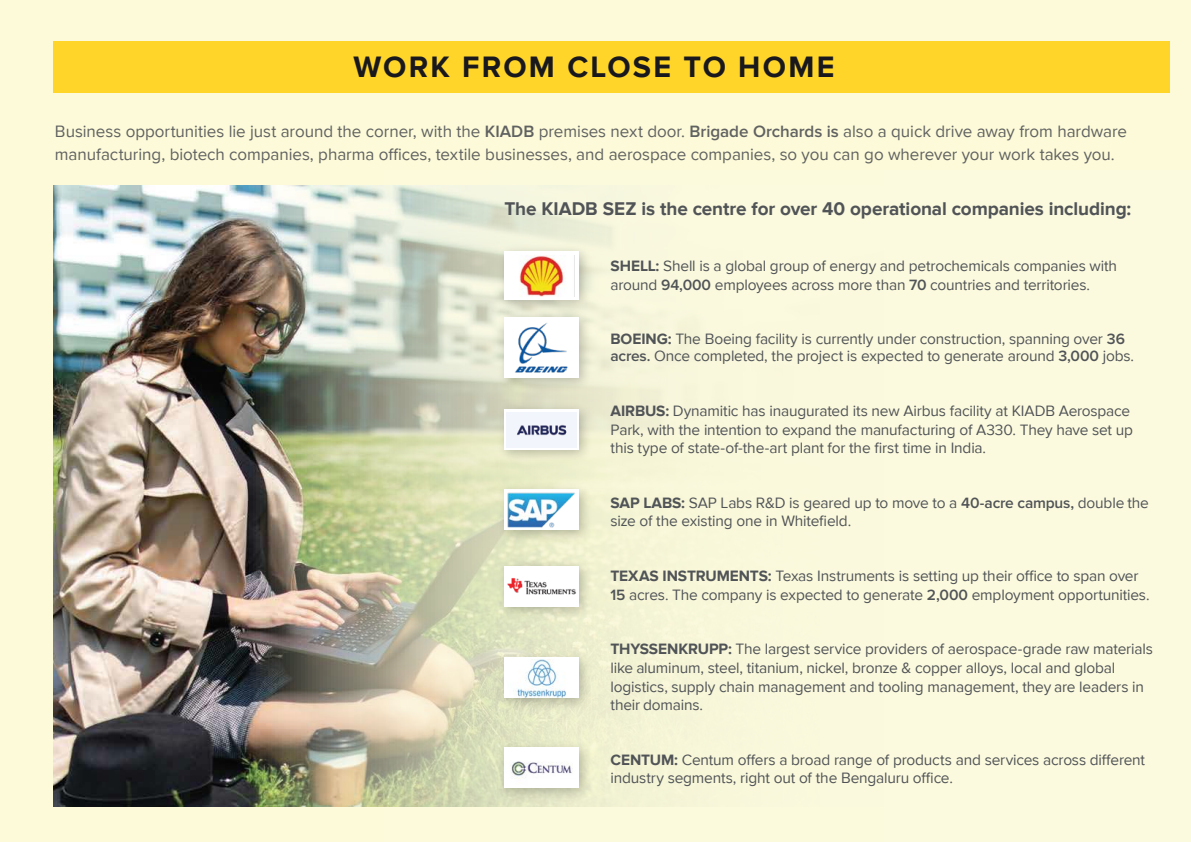
<style>
.page{position:relative;width:1191px;height:842px;background:#fcfad8}
.page>*{position:absolute;margin:0;border:0;box-sizing:border-box;transform-origin:0 0}
.t1{font:700 30.4px "Proxima Nova";letter-spacing:.075em;color:#19181d}
.t2{font:700 19px "Proxima Nova";letter-spacing:-.005em;color:#515457}
.t3{font:17px/23.5px "Proxima Nova";letter-spacing:-.005em;color:#606161}
.t4{font:15.5px/18.6px "Proxima Nova";letter-spacing:-.015em;color:#515457}
.s1{font-weight:600}
.s2{font-weight:700}
</style>
<div class="page">
<div style="left:53px;top:41px;width:1117px;height:51px;background:#ffd52a"></div>
<img style="left:54px;top:186px;width:191px;height:620px">
<img style="left:245px;top:185px;width:416px;height:622px">
<img style="left:492px;top:239px;width:104px;height:66px">
<div style="left:504px;top:251px;width:74px;height:49px;background:#fff"></div>
<img style="left:519px;top:255px;width:47px;height:41px">
<img style="left:492px;top:305px;width:104px;height:90px">
<div style="left:504px;top:317px;width:74px;height:60px;background:#fff"></div>
<img style="left:515px;top:323px;width:53px;height:50px">
<img style="left:492px;top:397px;width:104px;height:71px">
<div style="left:504px;top:409px;width:74px;height:41px;background:linear-gradient(to right,#f8fafe,#f8fafd)"></div>
<img style="left:507px;top:413px;width:69px;height:34px">
<img style="left:492px;top:477px;width:104px;height:71px">
<div style="left:504px;top:490px;width:74px;height:40px;background:linear-gradient(to right,#f5f7f8,#f5f7f8)"></div>
<img style="left:507px;top:493px;width:69px;height:35px">
<img style="left:492px;top:554px;width:104px;height:70px">
<div style="left:504px;top:566px;width:74px;height:40px;background:#fff"></div>
<img style="left:507px;top:578px;width:69px;height:17px">
<img style="left:492px;top:645px;width:104px;height:71px">
<div style="left:504px;top:658px;width:74px;height:40px;background:#fff"></div>
<img style="left:516px;top:659px;width:50px;height:38px">
<img style="left:491px;top:735px;width:106px;height:71px">
<div style="left:504px;top:748px;width:74px;height:40px;background:#fff"></div>
<img style="left:510px;top:761px;width:63px;height:18px">
<h1 class="t1" style="left:353px;top:50px;width:482px">WORK FROM CLOSE TO HOME</h1>
<p class="t3" style="left:55px;top:119px;width:1073px">Business opportunities lie just around the corner, with the <span class="s1">KIADB</span> premises next door. <span class="s1">Brigade Orchards is</span> also a quick drive away from hardware manufacturing, biotech companies, pharma offices, textile businesses, and aerospace companies, so you can go wherever your work takes you.</p>
<p class="t2" style="left:504px;top:198px;width:628px">The KIADB SEZ is the centre for over 40 operational companies including:</p>
<p class="t4" style="left:610px;top:257px;width:508px"><span class="s2">SHELL:</span> Shell is a global group of energy and petrochemicals companies with around <span class="s1">94,000</span> employees across more than <span class="s1">70</span> countries and territories.</p>
<p class="t4" style="left:610px;top:331px;width:525px;line-height:16.8px"><span class="s2">BOEING:</span> The Boeing facility is currently under construction, spanning over <span class="s1">36 acres.</span> Once completed, the project is expected to generate around <span class="s1">3,000</span> jobs.</p>
<p class="t4" style="left:610px;top:402px;width:524px"><span class="s2">AIRBUS:</span> Dynamitic has inaugurated its new Airbus facility at KIADB Aerospace<br>Park, with the intention to expand the manufacturing of A330. They have set up this type of state-of-the-art plant for the first time in India.</p>
<p class="t4" style="left:610px;top:494px;width:540px;line-height:18.1px"><span class="s2">SAP LABS:</span> SAP Labs R&amp;D is geared up to move to a <span class="s1">40-acre campus,</span> double the size of the existing one in Whitefield.</p>
<p class="t4" style="left:610px;top:567px;width:540px"><span class="s2">TEXAS INSTRUMENTS:</span> Texas Instruments is setting up their office to span over<br><span class="s1">15</span> acres. The company is expected to generate <span class="s1">2,000</span> employment opportunities.</p>
<p class="t4" style="left:610px;top:640px;width:544px"><span class="s2">THYSSENKRUPP:</span> The largest service providers of aerospace-grade raw materials like aluminum, steel, titanium, nickel, bronze &amp; copper alloys, local and global logistics, supply chain management and tooling management, they are leaders in their domains.</p>
<p class="t4" style="left:610px;top:750px;width:536px"><span class="s2">CENTUM:</span> Centum offers a broad range of products and services across different industry segments, right out of the Bengaluru office.</p>
</div>
